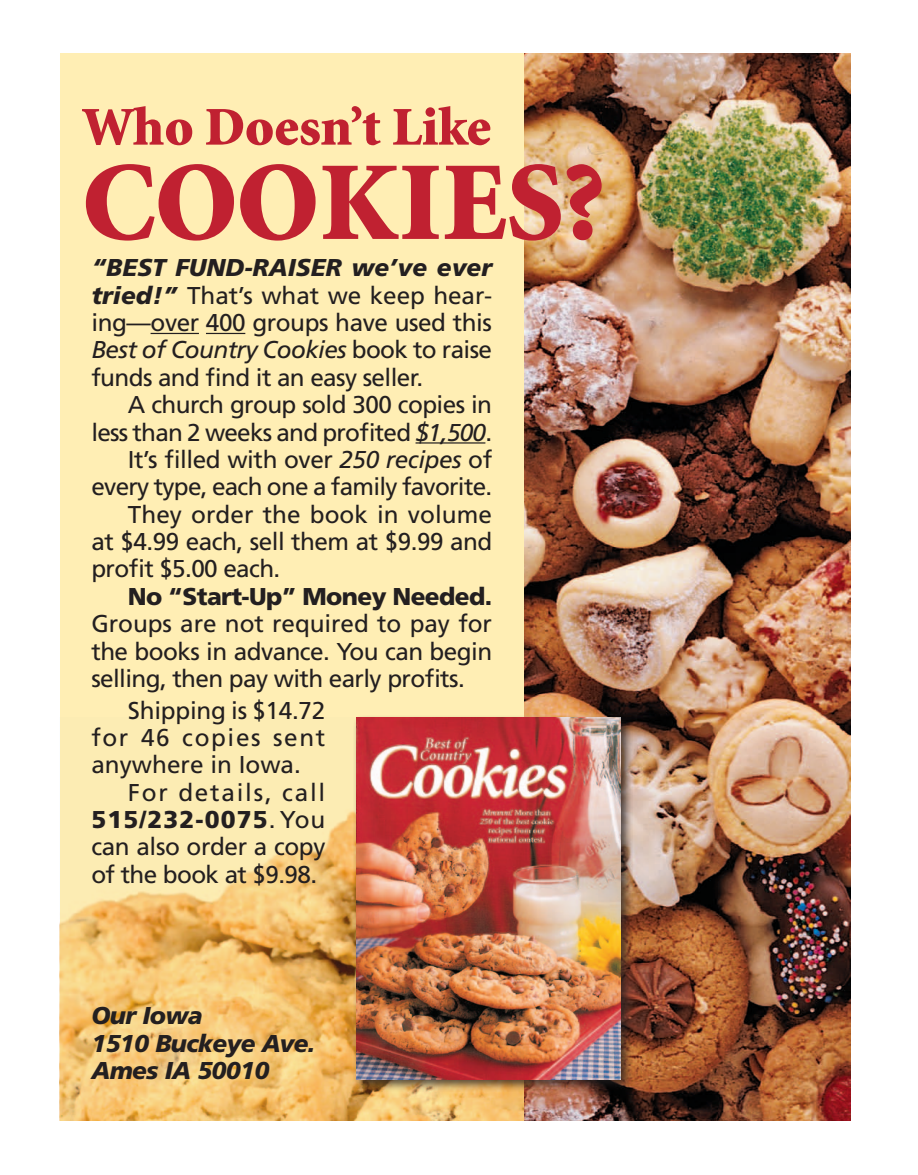
<style>
.page{position:relative;width:918px;height:1175px;background:#fff}
.page>*{position:absolute;margin:0;border:0;box-sizing:border-box;transform-origin:0 0}
.No_Spacing{font:900 112.5px "Minion";color:#c02131}
.No_Spacing-2{font:900 54.75px "Minion";color:#c02131}
.Body_copy{font:24.3px/27.3px "Frutiger";letter-spacing:-.02em;color:#231f20;text-align:justify}
.Body_copy-2{font:italic 900 24.3px "Frutiger";letter-spacing:-.025em;color:#231f20}
.s1{font-weight:900;font-style:italic}
.s2{font-style:italic}
.s3{font-weight:900}
</style>
<div class="page">
<div style="left:60px;top:53px;width:790px;height:1067px;background:#ffeeb4"></div>
<img style="left:60px;top:811px;width:464px;height:309px">
<hr style="left:151px;top:333px;width:48px;height:1px;background:#231f20">
<hr style="left:206px;top:333px;width:39px;height:1px;background:#231f20">
<hr style="left:416px;top:442px;width:69px;height:1px;background:#231f20">
<img style="left:524px;top:53px;width:326px;height:1067px">
<div style="left:352px;top:714px;width:281px;height:377px;background:#231f20;opacity:.75"></div>
<img style="left:356px;top:718px;width:265px;height:361px">
<p class="No_Spacing-2" style="left:82px;top:99px;width:411px">Who Doesn’t Like</p>
<p class="No_Spacing" style="left:82px;top:146px;width:524px">COOKIES?</p>
<p class="Body_copy" style="left:91px;top:254px;width:402px"><span class="s1">“BEST FUND-RAISER we’ve ever tried!”</span> That’s what we keep hear&shy;ing—over 400 groups have used this <span class="s2">Best of Country Cookies</span> book to raise funds and find it an easy seller.</p>
<p class="Body_copy" style="left:91px;top:391px;width:402px;text-align:right">A church group sold 300 copies in less than 2 weeks and profited <span class="s2">$1,500</span>.</p>
<p class="Body_copy" style="left:91px;top:446px;width:402px;text-align:right">It’s filled with over <span class="s2">250 recipes</span> of every type, each one a family favorite.</p>
<p class="Body_copy" style="left:91px;top:500px;width:402px;text-indent:36px">They order the book in volume at $4.99 each, sell them at $9.99 and profit $5.00 each.</p>
<p class="Body_copy" style="left:91px;top:583px;width:402px;text-indent:36px"><span class="s3">No “Start-Up” Money Needed.<br></span>Groups are not required to pay for the books in advance. You can begin selling, then pay with early profits.</p>
<p class="Body_copy" style="left:91px;top:696px;width:236px;text-indent:36px">Shipping is $14.72 for 46 copies sent anywhere in Iowa.</p>
<p class="Body_copy" style="left:91px;top:778px;width:236px;text-indent:36px">For details, call <span class="s3">515/232-0075</span>. You can also order a copy of the book at $9.98.</p>
<p class="Body_copy-2" style="left:91px;top:1001px;width:113px">Our Iowa</p>
<p class="Body_copy-2" style="left:91px;top:1028px;width:225px">1510 Buckeye Ave.</p>
<p class="Body_copy-2" style="left:91px;top:1056px;width:179px">Ames IA 50010</p>
</div>
